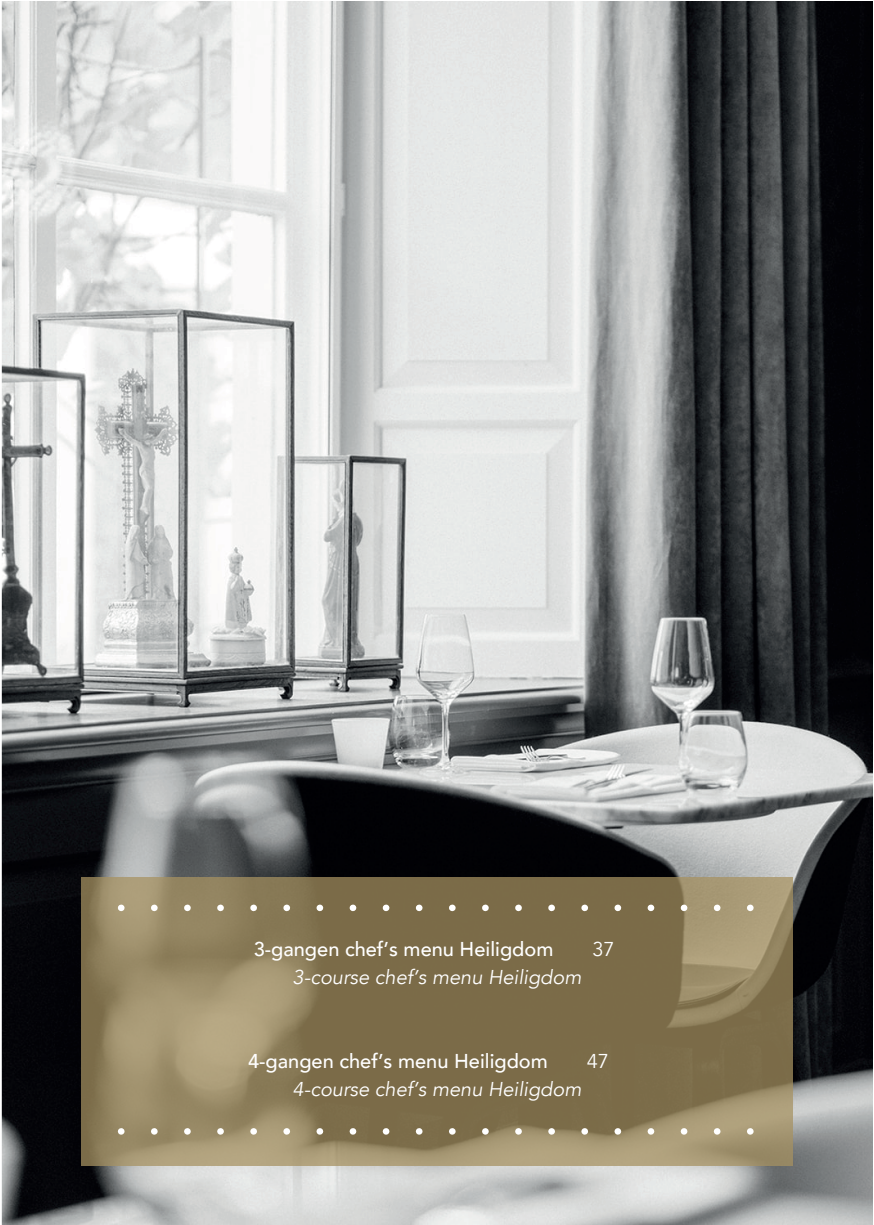
<style>
.page{position:relative;width:874px;height:1225px;background:#fff}
.page>*{position:absolute;margin:0;border:0;box-sizing:border-box;transform-origin:0 0}
.t1{font:500 20px "Avenir";color:#fff}
.t2{font:italic 20px "Avenir";color:#fff}
.t3{font:20px "Avenir";color:#fff}
</style>
<div class="page">
<img style="left:1px;top:1px;width:871px;height:1224px">
<svg style="left:81px;top:877px;width:711px;height:288px;background:#8b7c59"></svg>
<svg style="left:121px;top:904px;width:630px;height:7px;background:#988b6d"></svg>
<svg style="left:121px;top:1128px;width:630px;height:6px;background:#a49779"></svg>
<p class="t1" style="left:253px;top:932px;width:301px">3-gangen chef’s menu Heiligdom</p>
<p class="t3" style="left:592px;top:937px;width:24px">37</p>
<p class="t2" style="left:292px;top:965px;width:290px">3-course chef’s menu Heiligdom</p>
<p class="t1" style="left:248px;top:1044px;width:301px">4-gangen chef’s menu Heiligdom</p>
<p class="t3" style="left:586px;top:1049px;width:24px">47</p>
<p class="t2" style="left:292px;top:1077px;width:290px">4-course chef’s menu Heiligdom</p>
</div>
